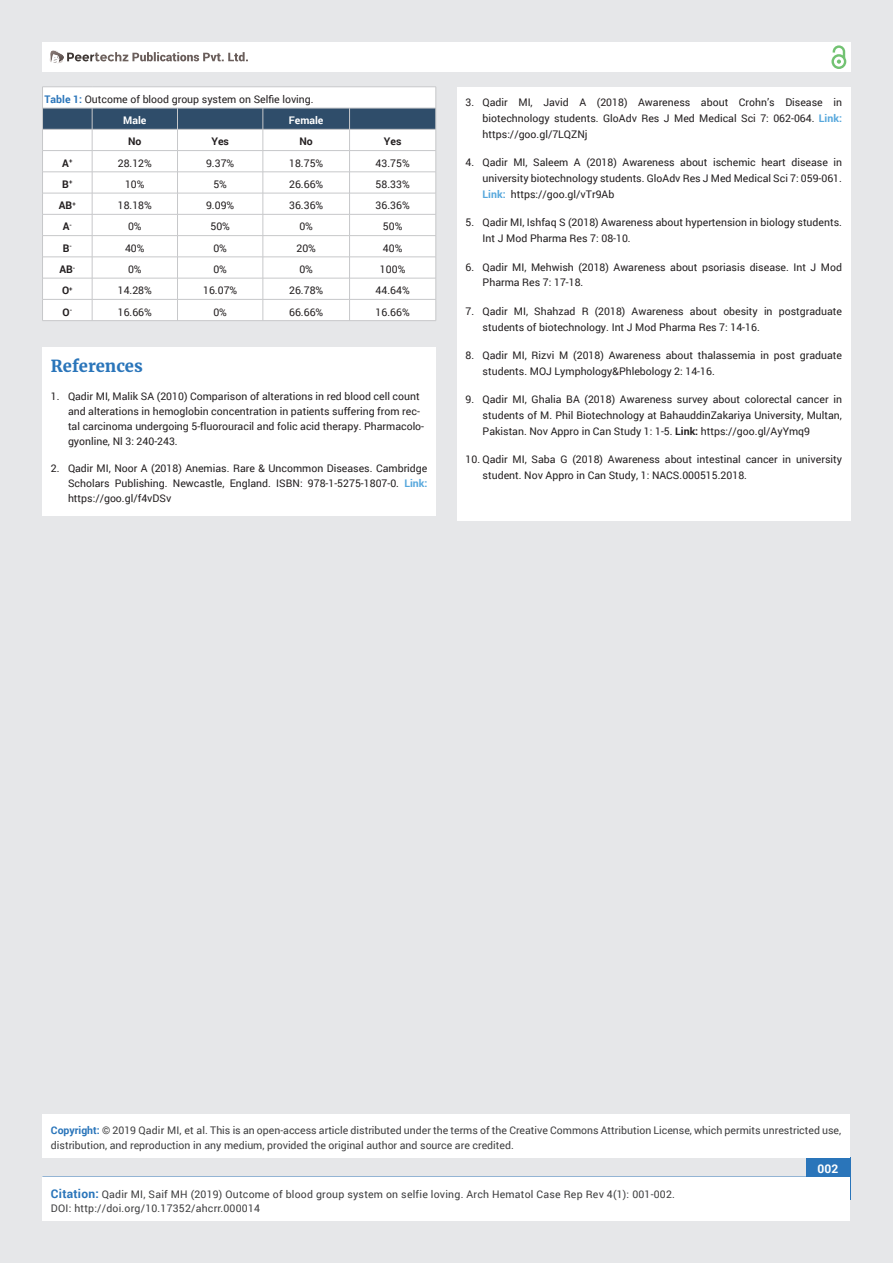
<style>
.page{position:relative;width:893px;height:1263px;background:#e6e7e9}
.page>*{position:absolute;margin:0;border:0;box-sizing:border-box;transform-origin:0 0}
.t1{font:700 16.5px "Merriweather";color:#2a75ba}
.t2{font:700 12px "Roboto";color:#fff}
.t3{font:10.5px/15.8px "Roboto";color:#231f20}
.t4{font:10.5px/15px "Roboto";color:#3e3e3f}
.t5{font:10.5px/13.5px "Roboto";letter-spacing:.02em;color:#3e3e3f}
.t6{font:700 10.5px "Roboto";color:#231f20}
.t7{font:700 10.5px "Roboto";color:#fff}
.s1{font-weight:700;color:#2a75ba}
.s2{font-weight:700;color:#fff}
.s3{font-weight:700;color:#56a7dc}
.s4{font-weight:700}
.s5{font-weight:700;font-size:12px;color:#2a75ba}
</style>
<div class="page">
<div style="left:42px;top:43px;width:808px;height:29px;background:#fff"></div>
<div style="left:831px;top:54px;width:15px;height:15px;border:2px solid #72c272;border-radius:50%"></div>
<svg style="left:831px;top:45px;width:15px;height:19px"></svg>
<div style="left:806px;top:1157px;width:44px;height:43px;background:#2a75ba"></div>
<svg style="left:49px;top:50px;width:199px;height:14px"></svg>
<div style="left:42px;top:1177px;width:808px;height:43px;background:#fff"></div>
<div style="left:42px;top:1115px;width:808px;height:43px;background:#fff"></div>
<div style="left:42px;top:347px;width:394px;height:168px;background:#fff"></div>
<div style="left:457px;top:87px;width:393px;height:434px;background:#fff"></div>
<svg style="left:42px;top:87px;width:394px;height:233px;background:#e9ecef"></svg>
<hr style="left:42px;top:320px;width:394px;height:1px;background:#c7c8ca">
<p class="t3" style="left:123px;top:88px;width:192px;line-height:21.3px;text-indent:-79px"><span class="s1">Table 1:</span> Outcome of blood group system on Selfie loving.<br><span class="s2">Male</span></p>
<p class="t7" style="left:289px;top:113px;width:36px">Female</p>
<p class="t6" style="left:128px;top:134px;width:15px">No</p>
<p class="t6" style="left:211px;top:134px;width:19px">Yes</p>
<p class="t6" style="left:299px;top:134px;width:15px">No</p>
<p class="t6" style="left:384px;top:134px;width:19px">Yes</p>
<p class="t6" style="left:62px;top:156px;width:12px">A<sup>+</sup></p>
<p class="t3" style="left:118px;top:155px;width:36px">28.12%</p>
<p class="t3" style="left:206px;top:155px;width:30px">9.37%</p>
<p class="t3" style="left:289px;top:155px;width:36px">18.75%</p>
<p class="t3" style="left:376px;top:155px;width:36px">43.75%</p>
<p class="t6" style="left:62px;top:177px;width:12px">B<sup>+</sup></p>
<p class="t3" style="left:125px;top:176px;width:21px">10%</p>
<p class="t3" style="left:213px;top:176px;width:15px">5%</p>
<p class="t3" style="left:289px;top:176px;width:36px">26.66%</p>
<p class="t3" style="left:376px;top:176px;width:36px">58.33%</p>
<p class="t6" style="left:59px;top:198px;width:18px">AB<sup>+</sup></p>
<p class="t3" style="left:118px;top:197px;width:36px">18.18%</p>
<p class="t3" style="left:206px;top:197px;width:30px">9.09%</p>
<p class="t3" style="left:289px;top:197px;width:36px">36.36%</p>
<p class="t3" style="left:376px;top:197px;width:36px">36.36%</p>
<p class="t6" style="left:63px;top:219px;width:11px">A<sup>-</sup></p>
<p class="t3" style="left:128px;top:219px;width:15px">0%</p>
<p class="t3" style="left:210px;top:219px;width:21px">50%</p>
<p class="t3" style="left:299px;top:219px;width:15px">0%</p>
<p class="t3" style="left:383px;top:219px;width:21px">50%</p>
<p class="t6" style="left:63px;top:241px;width:11px">B<sup>-</sup></p>
<p class="t3" style="left:125px;top:240px;width:21px">40%</p>
<p class="t3" style="left:213px;top:240px;width:15px">0%</p>
<p class="t3" style="left:296px;top:240px;width:21px">20%</p>
<p class="t3" style="left:383px;top:240px;width:21px">40%</p>
<p class="t6" style="left:59px;top:262px;width:17px">AB<sup>-</sup></p>
<p class="t3" style="left:128px;top:261px;width:15px">0%</p>
<p class="t3" style="left:213px;top:261px;width:15px">0%</p>
<p class="t3" style="left:299px;top:261px;width:15px">0%</p>
<p class="t3" style="left:380px;top:261px;width:27px">100%</p>
<p class="t6" style="left:62px;top:283px;width:12px">O<sup>+</sup></p>
<p class="t3" style="left:118px;top:282px;width:36px">14.28%</p>
<p class="t3" style="left:203px;top:282px;width:36px">16.07%</p>
<p class="t3" style="left:289px;top:282px;width:36px">26.78%</p>
<p class="t3" style="left:376px;top:282px;width:36px">44.64%</p>
<p class="t6" style="left:63px;top:305px;width:11px">O<sup>-</sup></p>
<p class="t3" style="left:118px;top:304px;width:36px">16.66%</p>
<p class="t3" style="left:213px;top:304px;width:15px">0%</p>
<p class="t3" style="left:289px;top:304px;width:36px">66.66%</p>
<p class="t3" style="left:376px;top:304px;width:36px">16.66%</p>
<h1 class="t1" style="left:51px;top:356px;width:93px">References</h1>
<p class="t3" style="left:68px;top:388px;width:358px;line-height:15px;text-indent:-17px">1. Qadir MI, Malik SA (2010) Comparison of alterations in red blood cell count and alterations in hemoglobin concentration in patients suffering from rec&shy;tal carcinoma undergoing 5-fluorouracil and folic acid therapy. Pharmacolo&shy;gyonline, Nl 3: 240-243.</p>
<p class="t3" style="left:68px;top:461px;width:361px;line-height:15px;text-align:justify;text-indent:-17px">2. Qadir MI, Noor A (2018) Anemias. Rare &amp; Uncommon Diseases. Cambridge Scholars Publishing. Newcastle, England. ISBN: 978-1-5275-1807-0. <span class="s3">Link: </span>https://goo.gl/f4vDSv</p>
<p class="t3" style="left:483px;top:94px;width:361px;text-align:justify;text-indent:-17px">3. Qadir MI, Javid A (2018) Awareness about Crohn’s Disease in biotechnology students. GloAdv Res J Med Medical Sci 7: 062-064. <span class="s3">Link: </span>https://goo.gl/7LQZNj</p>
<p class="t3" style="left:483px;top:154px;width:361px;text-align:justify;text-indent:-17px">4. Qadir MI, Saleem A (2018) Awareness about ischemic heart disease in university biotechnology students. GloAdv Res J Med Medical Sci 7: 059-061.<br><span class="s3">Link:</span> https://goo.gl/vTr9Ab</p>
<p class="t3" style="left:483px;top:214px;width:361px;text-indent:-17px">5. Qadir MI, Ishfaq S (2018) Awareness about hypertension in biology students.<br>Int J Mod Pharma Res 7: 08-10.</p>
<p class="t3" style="left:483px;top:259px;width:361px;text-indent:-17px">6. Qadir MI, Mehwish (2018) Awareness about psoriasis disease. Int J Mod<br>Pharma Res 7: 17-18.</p>
<p class="t3" style="left:483px;top:303px;width:361px;text-indent:-17px">7. Qadir MI, Shahzad R (2018) Awareness about obesity in postgraduate students of biotechnology. Int J Mod Pharma Res 7: 14-16.</p>
<p class="t3" style="left:483px;top:347px;width:361px;text-indent:-17px">8. Qadir MI, Rizvi M (2018) Awareness about thalassemia in post graduate students. MOJ Lymphology&amp;Phlebology 2: 14-16.</p>
<p class="t3" style="left:483px;top:391px;width:361px;text-align:justify;text-indent:-17px">9. Qadir MI, Ghalia BA (2018) Awareness survey about colorectal cancer in students of M. Phil Biotechnology at BahauddinZakariya University, Multan, Pakistan. Nov Appro in Can Study 1: 1-5. <span class="s4">Link:</span> https://goo.gl/AyYmq9</p>
<p class="t3" style="left:483px;top:451px;width:361px;text-indent:-17px">10. Qadir MI, Saba G (2018) Awareness about intestinal cancer in university student. Nov Appro in Can Study, 1: NACS.000515.2018.</p>
<p class="t4" style="left:51px;top:1123px;width:792px"><span class="s1">Copyright:</span> © 2019 Qadir MI, et al. This is an open-access article distributed under the terms of the Creative Commons Attribution License, which permits unrestricted use, distribution, and reproduction in any medium, provided the original author and source are credited.</p>
<p class="t5" style="left:51px;top:1188px;width:625px"><span class="s5">Citation:</span> Qadir MI, Saif MH (2019) Outcome of blood group system on selfie loving. Arch Hematol Case Rep Rev 4(1): 001-002.<br>DOI: http://doi.org/10.17352/ahcrr.000014</p>
<p class="t2" style="left:817px;top:1161px;width:22px">002</p>
</div>
